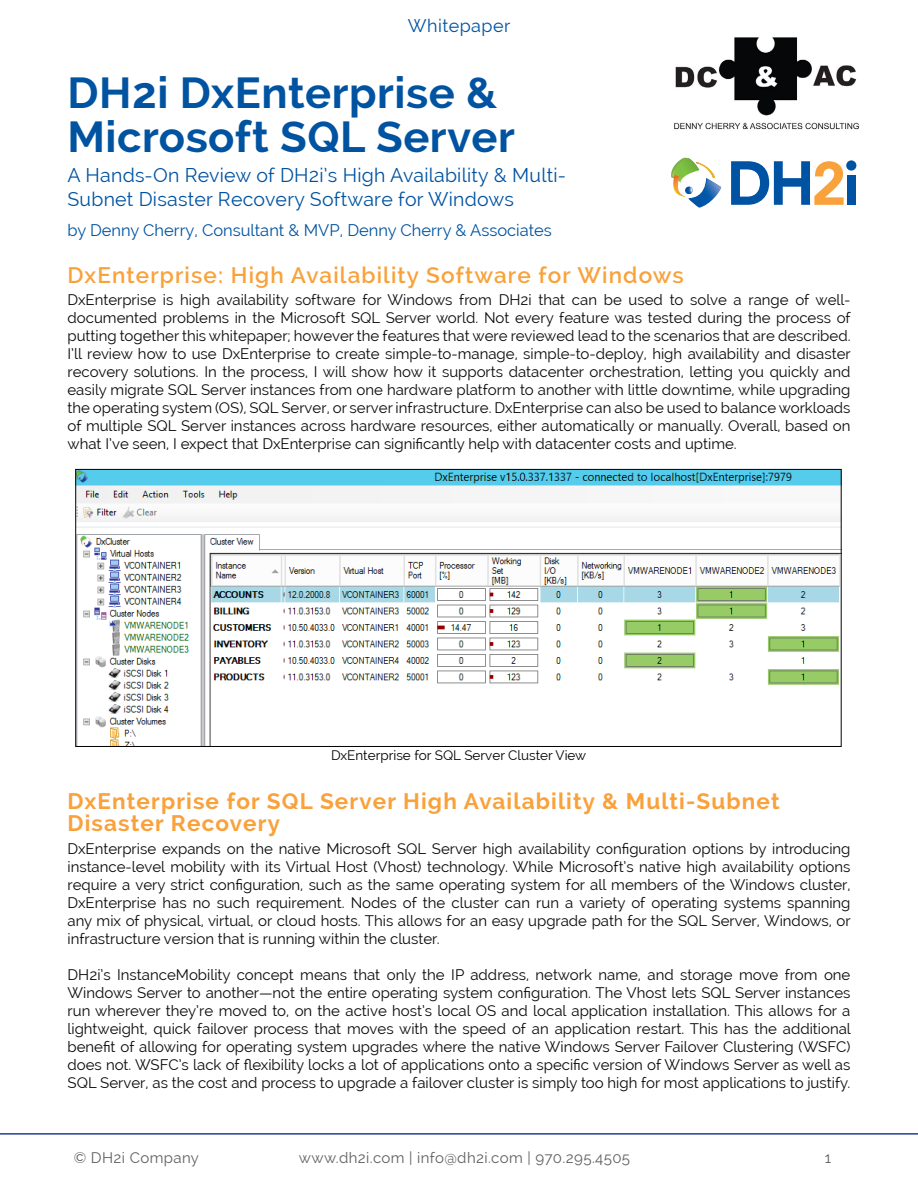
<style>
.page{position:relative;width:918px;height:1188px;background:#fff}
.page>*{position:absolute;margin:0;border:0;box-sizing:border-box;transform-origin:0 0}
.t1{font:700 43.5px/43.5px "Raleway";letter-spacing:.01em;color:#0053a1}
.t2{font:700 22.5px/22.5px "Raleway";letter-spacing:.05em;color:#f9a13a}
.t3{font:600 22.5px "Raleway";letter-spacing:.05em;color:#f9a13a}
.t4{font:19.5px/24px "Raleway";letter-spacing:.01em;color:#0053a1}
.t5{font:18px "Raleway";letter-spacing:.025em;color:#0053a1}
.t6{font:16.5px "Raleway";color:#0053a1}
.t7{font:15px/18px "Raleway";color:#0b0a0b;text-align:justify}
.t8{font:15px "Raleway";letter-spacing:.025em;color:#5f6062}
.t9{font:13.5px "Raleway";color:#000101}
</style>
<div class="page">
<img style="left:674px;top:37px;width:185px;height:93px">
<hr style="left:0;top:1133px;width:918px;height:2px;background:#233e99">
<svg style="left:731px;top:161px;width:113px;height:44px"></svg>
<div style="left:847px;top:175px;width:9px;height:30px;background:#0052a3"></div>
<svg style="left:671px;top:158px;width:50px;height:50px"></svg>
<div style="left:846px;top:160px;width:10px;height:11px;background:#0052a3;border-radius:50%"></div>
<img style="left:77px;top:471px;width:763px;height:274px">
<p class="t5" style="left:408px;top:16px;width:104px">Whitepaper</p>
<h1 class="t1" style="left:68px;top:72px;width:449px">DH2i DxEnterprise &amp;<br>Microsoft SQL Server</h1>
<h3 class="t4" style="left:68px;top:163px;width:500px">A Hands-On Review of DH2i’s High Availability &amp; Multi-<br>Subnet Disaster Recovery Software for Windows</h3>
<p class="t6" style="left:68px;top:220px;width:486px">by Denny Cherry, Consultant &amp; MVP, Denny Cherry &amp; Associates</p>
<h2 class="t3" style="left:68px;top:262px;width:618px">DxEnterprise: High Availability Software for Windows</h2>
<p class="t7" style="left:68px;top:291px;width:785px">DxEnterprise is high availability software for Windows from DH2i that can be used to solve a range of well&shy;documented problems in the Microsoft SQL Server world. Not every feature was tested during the process of putting together this whitepaper; however the features that were reviewed lead to the scenarios that are described.<br>I’ll review how to use DxEnterprise to create simple-to-manage, simple-to-deploy, high availability and disaster recovery solutions. In the process, I will show how it supports datacenter orchestration, letting you quickly and easily migrate SQL Server instances from one hardware platform to another with little downtime, while upgrading the operating system (OS), SQL Server, or server infrastructure. DxEnterprise can also be used to balance workloads of multiple SQL Server instances across hardware resources, either automatically or manually. Overall, based on what I’ve seen, I expect that DxEnterprise can significantly help with datacenter costs and uptime.</p>
<p class="t9" style="left:331px;top:747px;width:257px">DxEnterprise for SQL Server Cluster View</p>
<h2 class="t2" style="left:68px;top:790px;width:714px">DxEnterprise for SQL Server High Availability &amp; Multi-Subnet<br>Disaster Recovery</h2>
<p class="t7" style="left:68px;top:839px;width:785px">DxEnterprise expands on the native Microsoft SQL Server high availability configuration options by introducing instance-level mobility with its Virtual Host (Vhost) technology. While Microsoft’s native high availability options require a very strict configuration, such as the same operating system for all members of the Windows cluster, DxEnterprise has no such requirement. Nodes of the cluster can run a variety of operating systems spanning any mix of physical, virtual, or cloud hosts. This allows for an easy upgrade path for the SQL Server, Windows, or infrastructure version that is running within the cluster.</p>
<p class="t7" style="left:68px;top:965px;width:785px">DH2i’s InstanceMobility concept means that only the IP address, network name, and storage move from one Windows Server to another—not the entire operating system configuration. The Vhost lets SQL Server instances run wherever they’re moved to, on the active host’s local OS and local application installation. This allows for a lightweight, quick failover process that moves with the speed of an application restart. This has the additional benefit of allowing for operating system upgrades where the native Windows Server Failover Clustering (WSFC) does not. WSFC’s lack of flexibility locks a lot of applications onto a specific version of Windows Server as well as SQL Server, as the cost and process to upgrade a failover cluster is simply too high for most applications to justify.</p>
<p class="t8" style="left:74px;top:1149px;width:127px">© DH2i Company</p>
<p class="t8" style="left:299px;top:1149px;width:333px">www.dh2i.com | info@dh2i.com | 970.295.4505</p>
<p class="t8" style="left:825px;top:1149px;width:8px">1</p>
</div>
